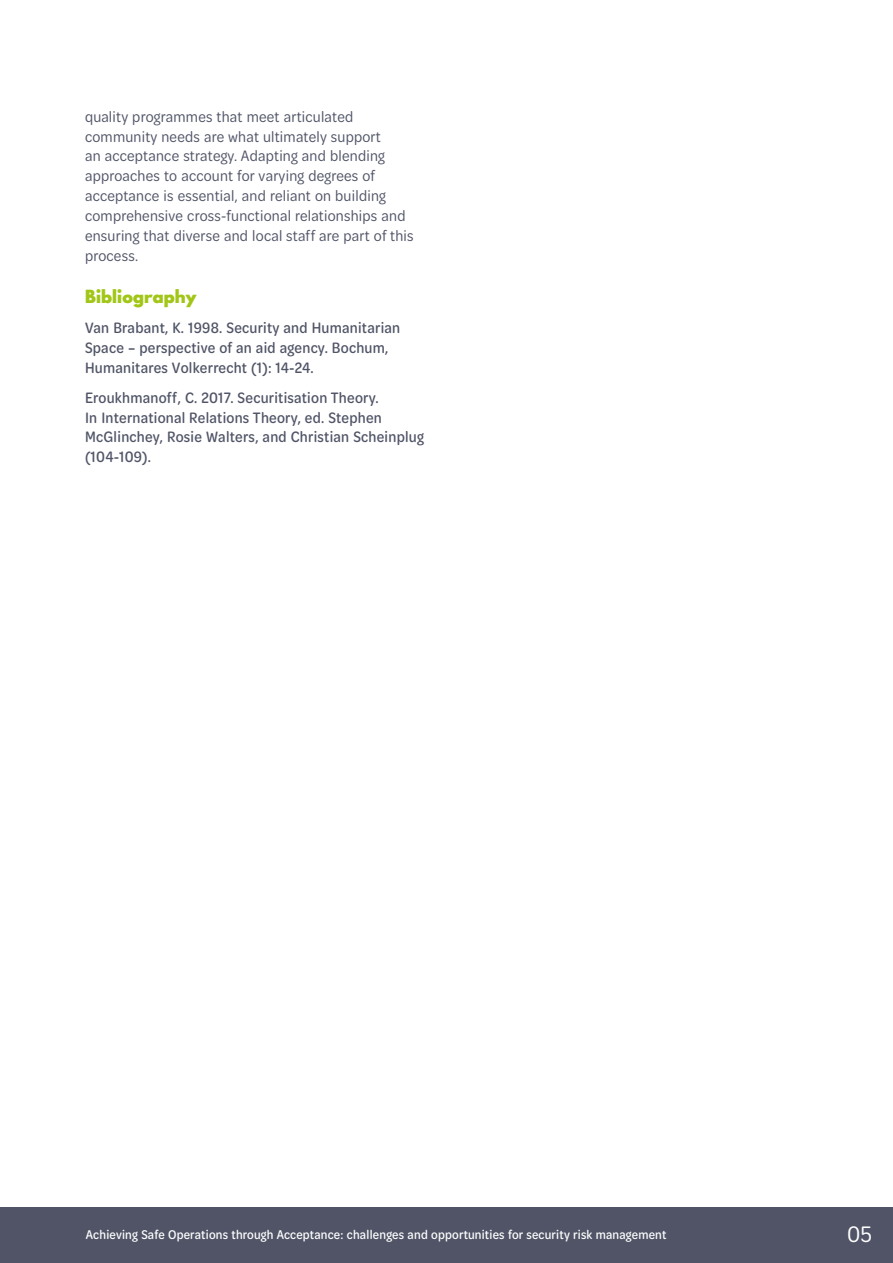
<style>
.page{position:relative;width:893px;height:1263px;background:#fff}
.page>*{position:absolute;margin:0;border:0;box-sizing:border-box;transform-origin:0 0}
.t1{font:24px "Omnes Cond";color:#fff}
.t2{font:16.2px/20px "Omnes Cond";letter-spacing:.015em;color:#505466}
.t3{font:500 16.2px/20px "Omnes Cond";letter-spacing:.015em;color:#505466}
.t4{font:900 16.2px "Spartan MB";letter-spacing:.01em;color:#a2c617}
.t5{font:500 13.5px "Omnes Cond";letter-spacing:.015em;color:#fff}
</style>
<div class="page">
<div style="left:0;top:1208px;width:893px;height:55px;background:#505466"></div>
<p class="t2" style="left:85px;top:106px;width:330px">quality programmes that meet articulated community needs are what ultimately support<br>an acceptance strategy. Adapting and blending approaches to account for varying degrees of acceptance is essential, and reliant on building comprehensive cross-functional relationships and ensuring that diverse and local staff are part of this process.</p>
<p class="t4" style="left:85px;top:283px;width:113px">Bibliography</p>
<p class="t3" style="left:85px;top:317px;width:317px">Van Brabant, K. 1998. Security and Humanitarian<br>Space – perspective of an aid agency. Bochum,<br>Humanitares Volkerrecht (1): 14-24.</p>
<p class="t3" style="left:85px;top:386px;width:340px">Eroukhmanoff, C. 2017. Securitisation Theory.<br>In International Relations Theory, ed. Stephen McGlinchey, Rosie Walters, and Christian Scheinplug (104-109).</p>
<p class="t5" style="left:86px;top:1225px;width:582px">Achieving Safe Operations through Acceptance: challenges and opportunities for security risk management</p>
<h1 class="t1" style="left:847px;top:1218px;width:26px">05</h1>
</div>
